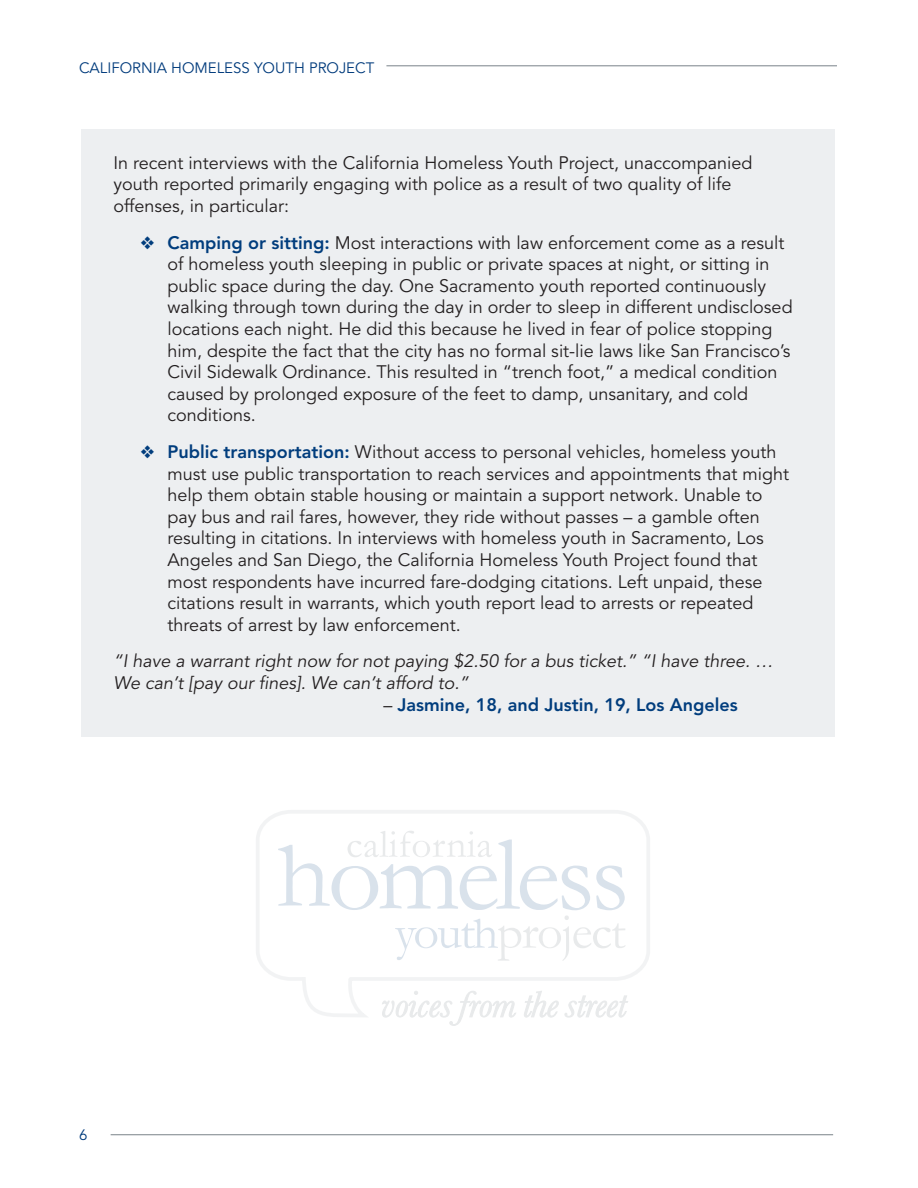
<style>
.page{position:relative;width:918px;height:1188px;background:#fff}
.page>*{position:absolute;margin:0;border:0;box-sizing:border-box;transform-origin:0 0}
.Colorful_List_-_Acce{font:18px/21.6px "Avenir";color:#231f20}
.t1{font:italic 18px/21.6px "Avenir";color:#231f20}
.t2{font:800 18px "Avenir";color:#013d7d}
.t3{font:15px "Avenir";color:#013b7c}
.s1{color:#013d7d}
.s2{font-weight:800;color:#013d7d}
.s3{font-family:"Avenir LT Std";font-weight:400;color:#231f20}
</style>
<div class="page">
<hr style="left:111px;top:1134px;width:722px;height:1px;background:#6a747b">
<hr style="left:386px;top:65px;width:451px;height:1px;background:#6a747b">
<div style="left:81px;top:130px;width:753px;height:607px;background:#edeff1"></div>
<svg style="left:256px;top:810px;width:394px;height:207px"></svg>
<svg style="left:278px;top:831px;width:348px;height:130px"></svg>
<svg style="left:378px;top:986px;width:254px;height:40px"></svg>
<p class="t3" style="left:79px;top:59px;width:297px">CALIFORNIA HOMELESS YOUTH PROJECT</p>
<p class="Colorful_List_-_Acce" style="left:113px;top:152px;width:641px">In recent interviews with the California Homeless Youth Project, unaccompanied youth reported primarily engaging with police as a result of two quality of life offenses, in particular:</p>
<p class="Colorful_List_-_Acce" style="left:167px;top:232px;width:627px;text-indent:-27px"><span class="s1">❖</span> <span class="s2">Camping or sitting:</span> Most interactions with law enforcement come as a result of homeless youth sleeping in public or private spaces at night, or sitting in public space during the day. One Sacramento youth reported continuously walking through town during the day in order to sleep in different undisclosed locations each night. He did this because he lived in fear of police stopping him, despite the fact that the city has no formal sit-lie laws like San Francisco’s Civil Sidewalk Ordinance. This resulted in “trench foot,” a medical condition caused by prolonged exposure of the feet to damp, unsanitary, and cold conditions.</p>
<p class="Colorful_List_-_Acce" style="left:167px;top:442px;width:623px;text-indent:-27px"><span class="s1">❖</span> <span class="s2">Public transportation:</span> Without access to personal vehicles, homeless youth must use public transportation to reach services and appointments that might help them obtain stable housing or maintain a support network. Unable to pay bus and rail fares, however, they ride without passes – a gamble often resulting in citations. In interviews with homeless youth in Sacramento, Los Angeles and San Diego, the California Homeless Youth Project found that most respondents have incurred fare-dodging citations. Left unpaid, these citations result in warrants, which youth report lead to arrests or repeated threats of arrest by law enforcement.</p>
<p class="t1" style="left:113px;top:651px;width:661px">“I have a warrant right now for not paying $2.50 for a bus ticket.” “I have three. …<br>We can’t [pay our fines]. We can’t afford to.”</p>
<p class="t2" style="left:383px;top:694px;width:356px"><span class="s3">–</span> Jasmine, 18, and Justin, 19, Los Angeles</p>
<p class="t3" style="left:79px;top:1126px;width:10px">6</p>
</div>
